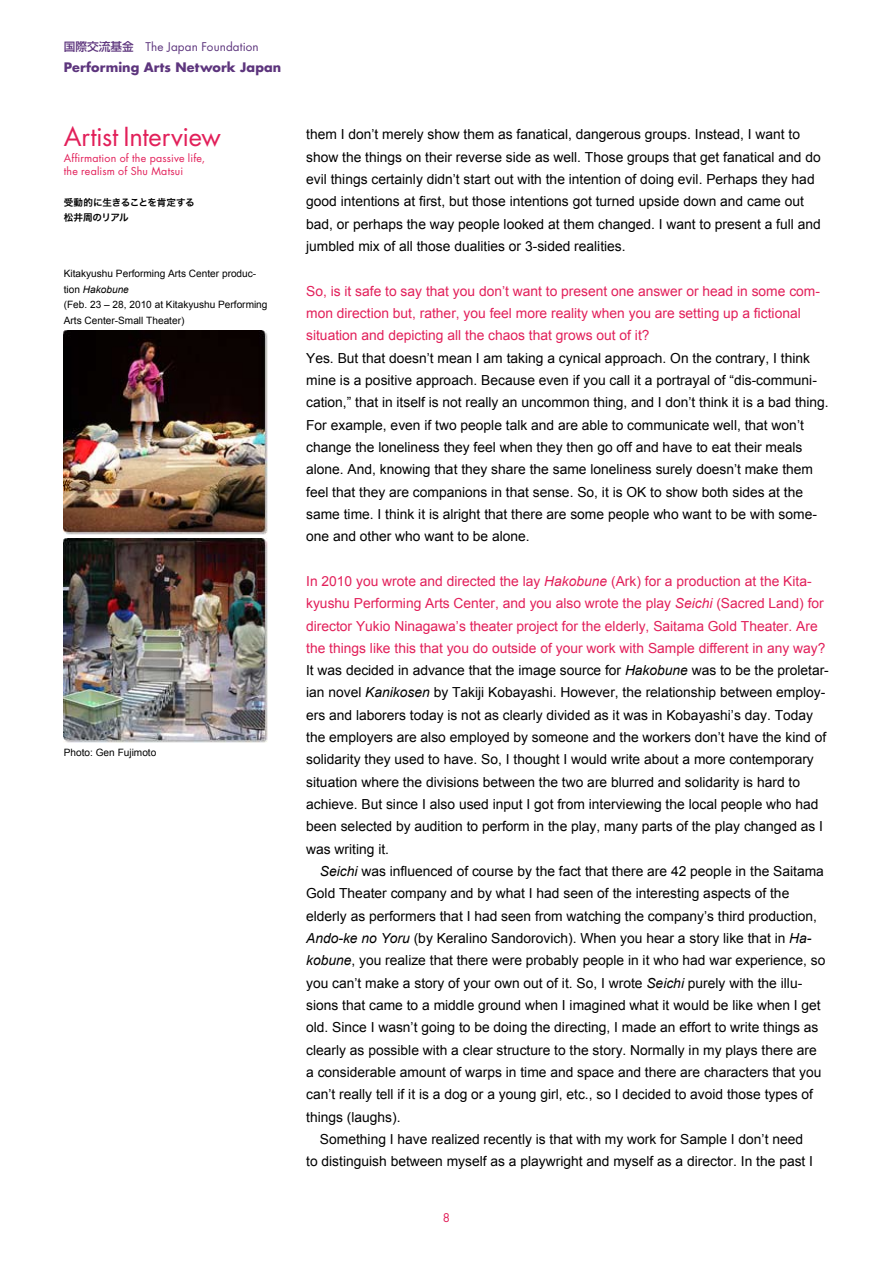
<style>
.page{position:relative;width:893px;height:1263px;background:#fff}
.page>*{position:absolute;margin:0;border:0;box-sizing:border-box;transform-origin:0 0}
.t1{font:25.5px "Futura";letter-spacing:-.01em;color:#e2205a}
.t2{font:13.8px/22.4px "Arial";color:#000}
.t3{font:13.8px/22.4px "Arial";color:#e2205a}
.t4{font:700 12.75px "Futura";letter-spacing:.01em;color:#5d357d}
.t5{font:11.7px "Futura";letter-spacing:.01em;color:#5d357d}
.t6{font:11.7px "Futura";color:#e2205a}
.t7{font:10.65px/12.8px "Futura";letter-spacing:.015em;color:#e2205a}
.t8{font:10.05px/15.9px "Arial";color:#000}
.t9{font:italic 10.05px "Arial";color:#000}
.t10{font:9.6px/14.9px "Hira Kaku Pro W6";letter-spacing:-.02em;color:#000}
.s1{font-family:"Shin Go Pro";font-weight:500}
.s2{font-style:normal}
.s3{font-style:italic}
</style>
<div class="page">
<img style="left:64px;top:330px;width:204px;height:204px">
<img style="left:64px;top:538px;width:204px;height:205px">
<p class="t5" style="left:64px;top:38px;width:196px"><span class="s1">国際交流基金　</span>The Japan Foundation</p>
<p class="t4" style="left:64px;top:58px;width:219px">Performing Arts Network Japan</p>
<h1 class="t1" style="left:64px;top:119px;width:159px">Artist Interview</h1>
<p class="t7" style="left:64px;top:152px;width:143px">Affirmation of the passive life, the realism of Shu Matsui</p>
<p class="t10" style="left:64px;top:195px;width:132px">受動的に生きることを肯定する松井周のリアル</p>
<p class="t8" style="left:64px;top:265px;width:194px">Kitakyushu Performing Arts Center produc-</p>
<p class="t8" style="left:64px;top:297px;width:205px">(Feb. 23 – 28, 2010 at Kitakyushu Performing<br>Arts Center-Small Theater(</p>
<p class="t9" style="left:64px;top:282px;width:67px"><span class="s2">tion</span> Hakobune</p>
<p class="t8" style="left:64px;top:744px;width:94px">Photo: Gen Fujimoto</p>
<p class="t2" style="left:306px;top:124px;width:516px">them I don t’ merely show them as fanatical, dangerous groups. Instead I, want to show the things on their reverse side as well. Those groups that get fanatical and do evil things certainly didn t’ start out with the intention of doing evil. Perhaps they had good intentions at first, but those intentions got turned upside down and came out bad, or perhaps the way people looked at them changed I. want to present a full and jumbled mix of all those dualities or 3-sided realities.</p>
<p class="t3" style="left:306px;top:280px;width:515px">So is, it safe to say that you don t’ want to present one answer or head in some com-</p>
<p class="t3" style="left:306px;top:324px;width:345px">situation and depicting all the chaos that grows out of ?i t</p>
<p class="t2" style="left:306px;top:347px;width:505px">Yes. But that doesn t’ mean I am taking a cynical approach. On the contrary I, think</p>
<p class="t2" style="left:306px;top:391px;width:524px">cation,” that in itself is not really an uncommon thing, and I don t’ think isit a bad thing.</p>
<p class="t3" style="left:306px;top:302px;width:496px">mon direction but, rather, you feel more reality when you are setting up a fictional</p>
<p class="t2" style="left:306px;top:369px;width:512px">mine is a positive approach. Because even if you call ait portrayal of “dis-communi-</p>
<p class="t2" style="left:306px;top:414px;width:508px">For example, even if two people talk and are able to communicate well, that won t’ change the loneliness they feel when they then go off and have to eat their meals alone. And, knowing that they share the same loneliness surely doesn t’ make them feel that they are companions in that sense. So isit, OK to show both sides at the</p>
<p class="t2" style="left:306px;top:525px;width:225px">one and other who want to be alone.</p>
<p class="t2" style="left:306px;top:503px;width:512px">same time I. think isit alright that there are some people who want to be with some-</p>
<p class="t3" style="left:306px;top:570px;width:507px">In 2010 you wrote and directed the lay <span class="s3">Hakobune</span> (Ark) for a production at the Kita-</p>
<p class="t3" style="left:306px;top:615px;width:521px">director Yukio Ninagawa s’ theater project for the elderly, Saitama Gold Theater. Are the things like this that you do outside of your work with Sample different in any way?</p>
<p class="t3" style="left:306px;top:592px;width:519px">kyushu Performing Arts Center, and you also wrote the play <span class="s3">Seichi</span> (Sacred Land) for</p>
<p class="t2" style="left:306px;top:659px;width:524px">It was decided in advance that the image source for <span class="s3">Hakobune</span> was to be the proletar-</p>
<p class="t2" style="left:306px;top:682px;width:521px">ian novel <span class="s3">Kanikosen</span> by Takiji Kobayashi. However, the relationship between employ-</p>
<p class="t2" style="left:306px;top:704px;width:508px">ers and laborers today is not as clearly divided as it was in Kobayashi s’ day. Today</p>
<p class="t2" style="left:306px;top:726px;width:521px">the employers are also employed by someone and the workers don t’ have the kind of solidarity they used to have. So I, thought I would write about a more contemporary situation where the divisions between the two are blurred and solidarity is hard to achieve. But since I also used input I got from interviewing the local people who had been selected by audition to perform in the play, many parts of the play changed as I was writing .i t</p>
<p class="t2" style="left:306px;top:860px;width:519px;text-indent:14px"><span class="s3">Seichi</span> was influenced of course by the fact that there are 42 people in the Saitama<br>Gold Theater company and by what I had seen of the interesting aspects of the elderly as performers that I had seen from watching the company s’ third production,</p>
<p class="t2" style="left:306px;top:949px;width:521px"><span class="s3">kobune</span>, you realize that there were probably people in it who had war experience, so</p>
<p class="t2" style="left:306px;top:927px;width:507px"><span class="s3">Ando-ke no Yoru</span> (by Keralino Sandorovich .) When you hear a story like that in <span class="s3">Ha-</span></p>
<p class="t2" style="left:306px;top:972px;width:498px">you can t’ make a story of your own out of .i t So I, wrote <span class="s3">Seichi</span> purely with the illu-</p>
<p class="t2" style="left:306px;top:1016px;width:517px">old. Since I wasn t’ going to be doing the directing I, made an effort to write things as clearly as possible with a clear structure to the story. Normally in my plays there are a considerable amount of warps in time and space and there are characters that you can t’ really tell isitif a dog or a young girl, etc., so I decided to avoid those types of things (laughs .(</p>
<p class="t2" style="left:306px;top:1128px;width:508px;text-align:center">Something I have realized recently is that with my work for Sample I don t’ need<br>to distinguish between myself as a playwright and myself as a director In. the past I</p>
<p class="t2" style="left:306px;top:994px;width:516px">sions that came to a middle ground when I imagined what it would be like when I get</p>
<p class="t6" style="left:443px;top:1210px;width:9px">8</p>
</div>
